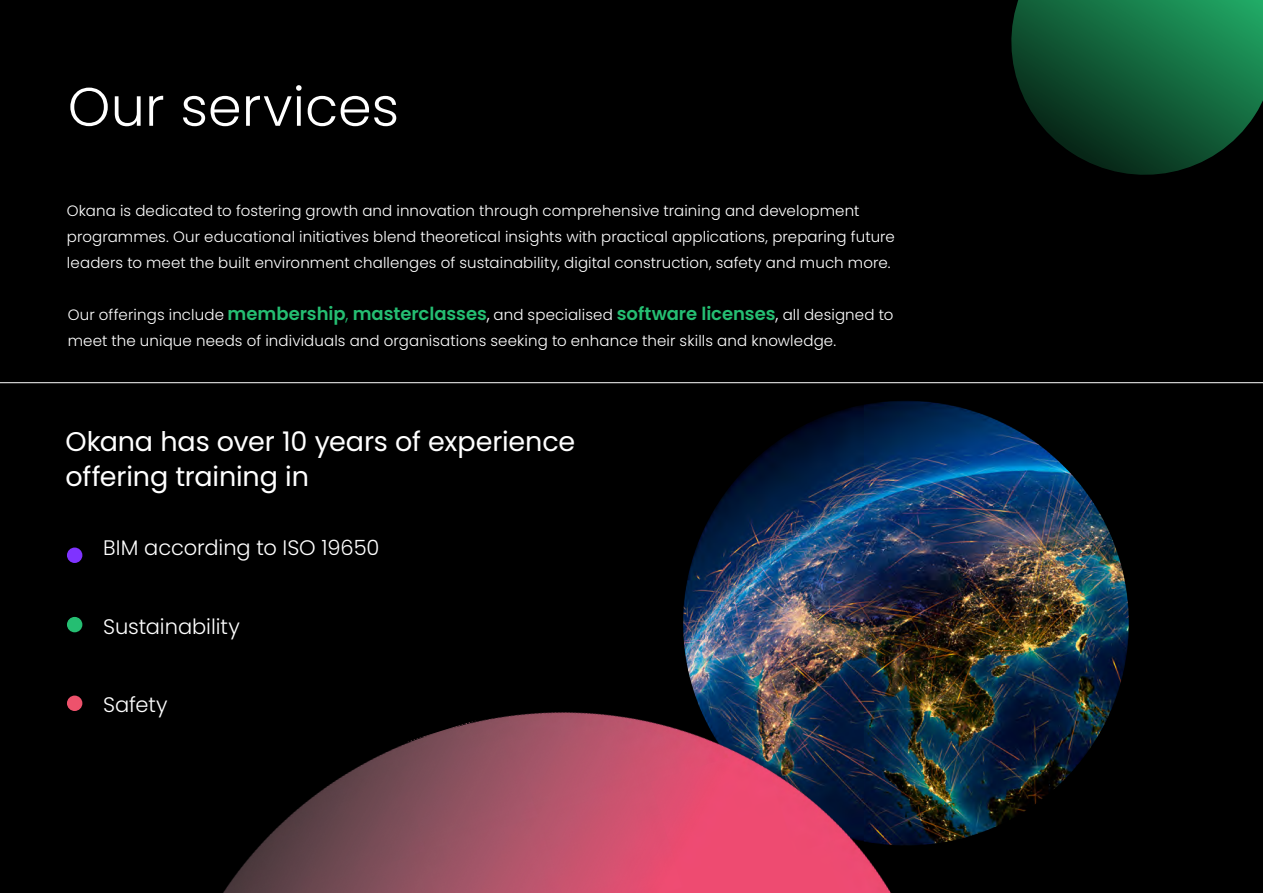
<style>
.page{position:relative;width:1263px;height:893px;background:#000}
.page>*{position:absolute;margin:0;border:0;box-sizing:border-box;transform-origin:0 0}
.t1{font:300 54px "Poppins";color:#fff}
.t2{font:27px/34.8px "Poppins";letter-spacing:-.005em;color:#fff}
.t3{font:300 21px "Poppins";color:#fff}
.t4{font:300 15px/26.1px "Poppins";letter-spacing:.01em;color:#fff}
.s1{font-weight:600;font-size:18px;color:#25be72}
.s2{font-size:18px;color:#25be72}
.s3{font-size:18px}
</style>
<div class="page">
<svg style="left:1011px;top:0;width:252px;height:175px;background:#0f5130"></svg>
<hr style="left:0;top:382px;width:1263px;height:1px;background:#fff">
<img style="left:681px;top:398px;width:450px;height:448px;border-radius:225px">
<img style="left:223px;top:685px;width:674px;height:208px">
<div style="left:67px;top:696px;width:15px;height:15px;background:#ee526c;border-radius:50%"></div>
<div style="left:67px;top:617px;width:15px;height:15px;background:#25be72;border-radius:50%"></div>
<div style="left:67px;top:547px;width:15px;height:16px;background:#7f33ff;border-radius:50%"></div>
<h1 class="t1" style="left:68px;top:76px;width:333px">Our services</h1>
<p class="t4" style="left:67px;top:198px;width:829px">Okana is dedicated to fostering growth and innovation through comprehensive training and development programmes. Our educational initiatives blend theoretical insights with practical applications, preparing future leaders to meet the built environment challenges of sustainability, digital construction, safety and much more.</p>
<p class="t4" style="left:68px;top:302px;width:827px">Our offerings include <span class="s1">membership</span><span class="s2">,</span> <span class="s1">masterclasses</span><span class="s3">,</span> and specialised <span class="s1">software licenses</span><span class="s3">,</span> all designed to meet the unique needs of individuals and organisations seeking to enhance their skills and knowledge.</p>
<h2 class="t2" style="left:65px;top:424px;width:511px">Okana has over 10 years of experience offering training in</h2>
<h3 class="t3" style="left:103px;top:536px;width:278px">BIM according to ISO 19650</h3>
<h3 class="t3" style="left:103px;top:614px;width:138px">Sustainability</h3>
<h3 class="t3" style="left:103px;top:692px;width:66px">Safety</h3>
</div>
